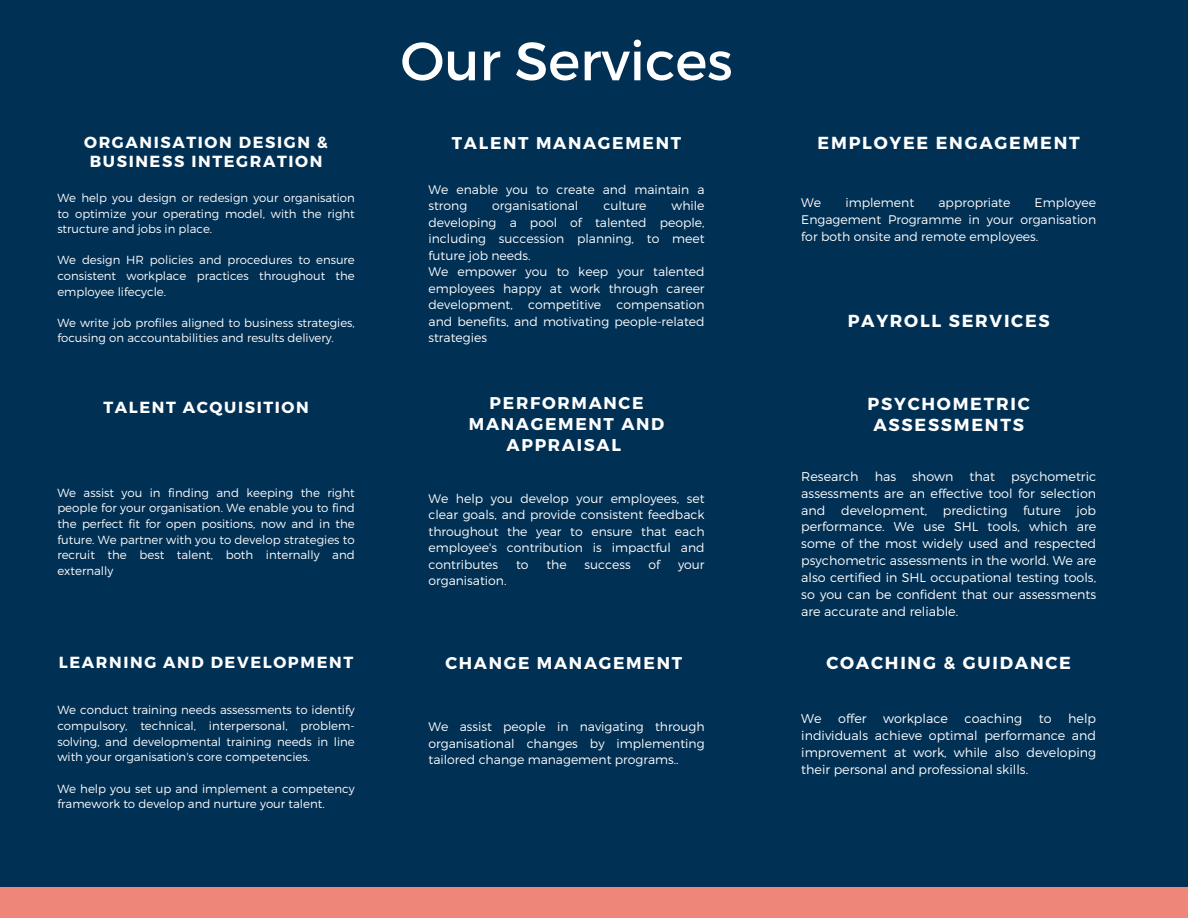
<style>
.page{position:relative;width:1188px;height:918px;background:#003054}
.page>*{position:absolute;margin:0;border:0;box-sizing:border-box;transform-origin:0 0}
.t1{font:54px "Montserrat";color:#fff}
.t2{font:700 17.4px/21.1px "Montserrat";letter-spacing:.1em;color:#fff;text-align:center}
.t3{font:700 16.95px/20.7px "Montserrat";letter-spacing:.1em;color:#fff;text-align:center}
.t4{font:700 16.05px/19.6px "Montserrat";letter-spacing:.1em;color:#fff;text-align:center}
.t5{font:300 12.75px/17px "Montserrat";color:#fff;text-align:justify}
.t6{font:300 12.45px/16.5px "Montserrat";color:#fff;text-align:justify}
.t7{font:300 11.7px/15.8px "Montserrat";color:#fff;text-align:justify}
</style>
<div class="page">
<div style="left:0;top:888px;width:1188px;height:30px;background:#ee8679"></div>
<h3 class="t4" style="left:84px;top:133px;width:245px">ORGANISATION DESIGN &amp;<br>BUSINESS INTEGRATION</h3>
<p class="t7" style="left:57px;top:190px;width:299px">We help you design or redesign your organisation to optimize your operating model, with the right structure and jobs in place.</p>
<p class="t7" style="left:57px;top:252px;width:299px">We design HR policies and procedures to ensure consistent workplace practices throughout the employee lifecycle.</p>
<p class="t7" style="left:57px;top:315px;width:299px">We write job profiles aligned to business strategies, focusing on accountabilities and results delivery.</p>
<h3 class="t4" style="left:103px;top:398px;width:207px">TALENT ACQUISITION</h3>
<p class="t7" style="left:57px;top:484px;width:299px">We assist you in finding and keeping the right people for your organisation. We enable you to find the perfect fit for open positions, now and in the future. We partner with you to develop strategies to recruit the best talent, both internally and externally</p>
<h3 class="t4" style="left:59px;top:653px;width:296px">LEARNING AND DEVELOPMENT</h3>
<p class="t7" style="left:57px;top:702px;width:299px">We conduct training needs assessments to identify compulsory, technical, interpersonal, problem&shy;solving, and developmental training needs in line with your organisation's core competencies.</p>
<p class="t7" style="left:57px;top:780px;width:299px">We help you set up and implement a competency framework to develop and nurture your talent.</p>
<h1 class="t1" style="left:401px;top:28px;width:334px">Our Services</h1>
<h3 class="t3" style="left:452px;top:133px;width:231px">TALENT MANAGEMENT</h3>
<p class="t6" style="left:429px;top:181px;width:278px">We enable you to create and maintain a strong</p>
<p class="t6" style="left:429px;top:197px;width:278px;text-align:left;text-indent:243px">while developing a pool of talented people, including succession planning, to meet future job needs.<br>We empower you to keep your talented employees happy at work through career development, competitive compensation and benefits, and motivating people-related strategies</p>
<p class="t6" style="left:492px;top:197px;width:88px">organisational</p>
<p class="t6" style="left:603px;top:197px;width:45px">culture</p>
<h3 class="t3" style="left:469px;top:393px;width:197px">PERFORMANCE<br>MANAGEMENT AND<br>APPRAISAL</h3>
<p class="t6" style="left:429px;top:490px;width:278px">We help you develop your employees, set clear goals, and provide consistent feedback throughout the year to ensure that each employee's contribution is impactful and contributes</p>
<p class="t6" style="left:516px;top:556px;width:14px">to</p>
<p class="t6" style="left:546px;top:556px;width:22px">the</p>
<p class="t6" style="left:585px;top:556px;width:48px">success</p>
<p class="t6" style="left:649px;top:556px;width:13px">of</p>
<p class="t6" style="left:678px;top:556px;width:28px">your</p>
<p class="t6" style="left:429px;top:572px;width:79px">organisation.</p>
<h3 class="t3" style="left:445px;top:653px;width:238px">CHANGE MANAGEMENT</h3>
<p class="t6" style="left:429px;top:718px;width:278px">We assist people in navigating through organisational changes by implementing tailored change management programs..</p>
<h2 class="t2" style="left:818px;top:133px;width:264px">EMPLOYEE ENGAGEMENT</h2>
<p class="t6" style="left:801px;top:194px;width:21px">We</p>
<p class="t6" style="left:845px;top:194px;width:70px">implement</p>
<p class="t6" style="left:938px;top:194px;width:74px">appropriate</p>
<p class="t6" style="left:801px;top:194px;width:296px;text-indent:233px">Employee Engagement Programme in your organisation for both onsite and remote employees.</p>
<h2 class="t2" style="left:848px;top:311px;width:204px">PAYROLL SERVICES</h2>
<h2 class="t2" style="left:868px;top:393px;width:164px">PSYCHOMETRIC<br>ASSESSMENTS</h2>
<p class="t5" style="left:801px;top:467px;width:296px;text-indent:210px">psychometric assessments are an effective tool for selection and development, predicting future job performance. We use SHL tools, which are some of the most widely used and respected psychometric assessments in the world. We are also certified in SHL occupational testing tools, so you can be confident that our assessments are accurate and reliable.</p>
<p class="t5" style="left:801px;top:467px;width:59px">Research</p>
<p class="t5" style="left:875px;top:467px;width:23px">has</p>
<p class="t5" style="left:912px;top:467px;width:43px">shown</p>
<p class="t5" style="left:970px;top:467px;width:27px">that</p>
<h2 class="t2" style="left:826px;top:653px;width:246px">COACHING &amp; GUIDANCE</h2>
<p class="t5" style="left:801px;top:710px;width:22px">We</p>
<p class="t5" style="left:838px;top:710px;width:30px">offer</p>
<p class="t5" style="left:883px;top:710px;width:66px">workplace</p>
<p class="t5" style="left:965px;top:710px;width:59px">coaching</p>
<p class="t5" style="left:1039px;top:710px;width:14px">to</p>
<p class="t5" style="left:801px;top:710px;width:296px;text-indent:267px">help individuals achieve optimal performance and improvement at work, while also developing their personal and professional skills.</p>
</div>
